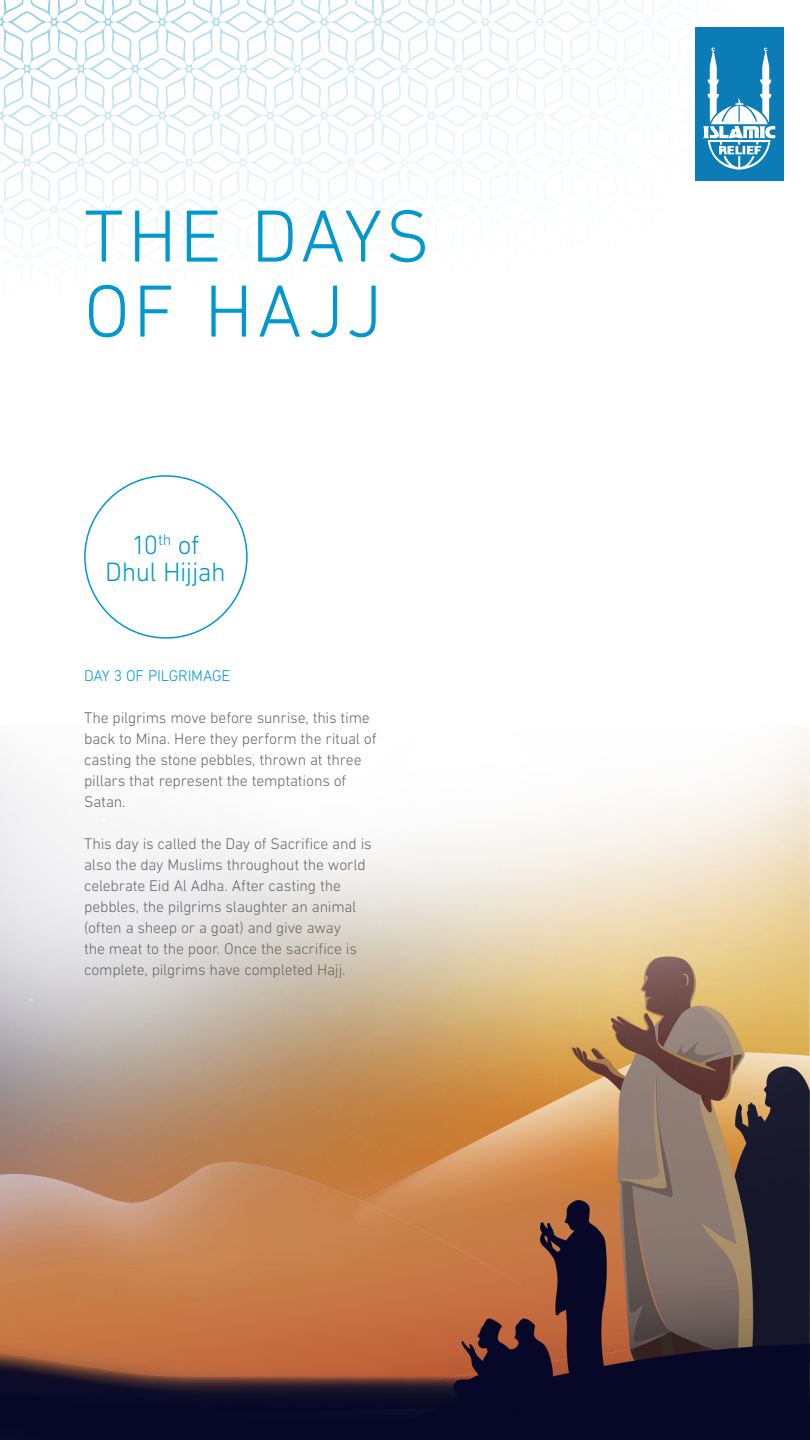
<style>
.page{position:relative;width:810px;height:1440px;background:#fff}
.page>*{position:absolute;margin:0;border:0;box-sizing:border-box;transform-origin:0 0}
.t1{font:300 75px/75px "DIN Next LT Pro";letter-spacing:.04em;color:#0098cd}
.t2{font:300 27px/27px "DIN Next LT Pro";letter-spacing:-.025em;color:#0098cd;text-align:center}
.t3{font:300 15.75px/21px "DIN Next LT Pro";letter-spacing:-.015em;color:#656969}
.t4{font:300 15.75px "DIN Next LT Pro";letter-spacing:-.015em;color:#0098cd}
</style>
<div class="page">
<img style="left:0;top:493px;width:810px;height:947px">
<img style="left:0;top:0;width:784px;height:493px">
<div style="left:695px;top:27px;width:88px;height:154px;background:#0c7cb7"></div>
<svg style="left:703px;top:48px;width:72px;height:122px"></svg>
<div style="left:85px;top:476px;width:162px;height:162px;background:#fff;border-radius:50%"></div>
<h1 class="t1" style="left:84px;top:198px;width:347px">THE DAYS<br>OF HAJJ</h1>
<h2 class="t2" style="left:105px;top:531px;width:122px">10<sup>th</sup> of<br>Dhul Hijjah</h2>
<p class="t4" style="left:84px;top:666px;width:148px">DAY 3 OF PILGRIMAGE</p>
<p class="t3" style="left:84px;top:707px;width:294px">The pilgrims move before sunrise, this time back to Mina. Here they perform the ritual of casting the stone pebbles, thrown at three pillars that represent the temptations of Satan.</p>
<p class="t3" style="left:84px;top:833px;width:289px">This day is called the Day of Sacrifice and is also the day Muslims throughout the world celebrate Eid Al Adha. After casting the pebbles, the pilgrims slaughter an animal (often a sheep or a goat) and give away<br>the meat to the poor. Once the sacrifice is complete, pilgrims have completed Hajj.</p>
</div>
